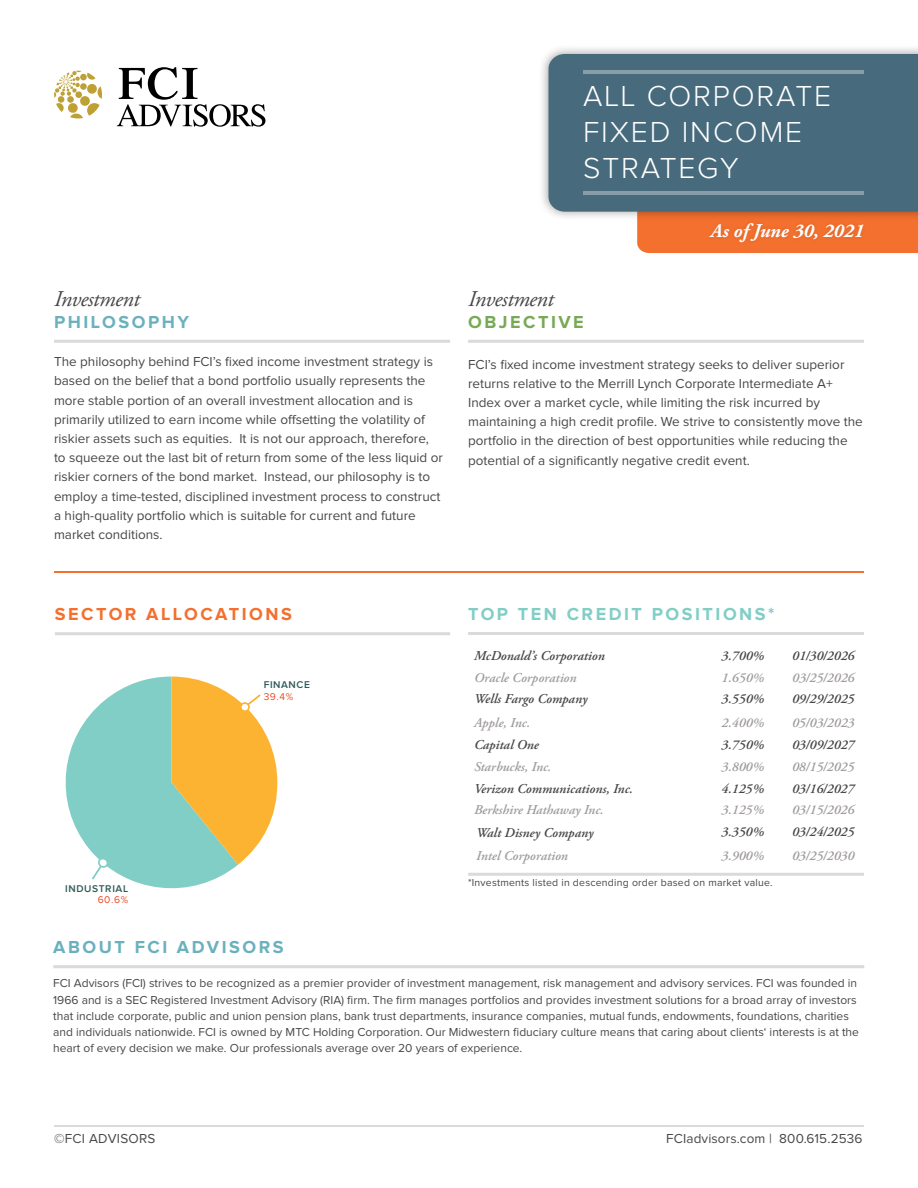
<style>
.page{position:relative;width:918px;height:1188px;background:#fff}
.page>*{position:absolute;margin:0;border:0;box-sizing:border-box;transform-origin:0 0}
.t1{font:300 30px/36px "Proxima Nova";letter-spacing:.06em;color:#fff}
.t2{font:italic 22.5px "Adobe Garamond Pro";letter-spacing:-.02em;color:#474748}
.t3{font:italic 700 19.5px "Adobe Garamond Pro";color:#fff}
.t4{font:700 18px "Proxima Nova";letter-spacing:.14em;color:#6bb1bd}
.t5{font:700 18px "Proxima Nova";letter-spacing:.14em;color:#81cec6}
.t6{font:700 18px "Proxima Nova";letter-spacing:.14em;color:#f3702e}
.t7{font:700 18px "Proxima Nova";letter-spacing:.14em;color:#77a956}
.t8{font:13.5px/19.2px "Proxima Nova";color:#474748}
.t9{font:italic 600 13.5px "Adobe Garamond Pro";color:#474748}
.t10{font:italic 600 13.5px "Adobe Garamond Pro";color:#a19d9c}
.t11{font:13.5px "Proxima Nova";letter-spacing:.02em;color:#474748}
.t12{font:12px/16.2px "Proxima Nova";color:#474748}
.t13{font:10.5px "Proxima Nova";letter-spacing:.02em;color:#474748}
.t14{font:600 10.2px "Proxima Nova";letter-spacing:.06em;color:#2d5b59}
.t15{font:10.2px "Proxima Nova";color:#e94b25}
</style>
<div class="page">
<hr style="left:54px;top:1125px;width:810px;height:2px;background:#dbd9d9">
<svg style="left:54px;top:71px;width:48px;height:47px"></svg>
<svg style="left:117px;top:67px;width:148px;height:60px"></svg>
<div style="left:637px;top:221px;width:281px;height:32px;background:#f3702e"></div>
<div style="left:707px;top:220px;width:160px;height:27px;background:#f06e2d"></div>
<div style="left:539px;top:44px;width:379px;height:177px;background:#000;opacity:.38"></div>
<div style="left:548px;top:54px;width:370px;height:158px;background:#476b7d"></div>
<hr style="left:54px;top:340px;width:396px;height:3px;background:#dbd9d9">
<hr style="left:468px;top:340px;width:396px;height:3px;background:#dbd9d9">
<hr style="left:468px;top:632px;width:396px;height:3px;background:#dbd9d9">
<hr style="left:468px;top:873px;width:396px;height:3px;background:#dbd9d9">
<svg style="left:65px;top:677px;width:212px;height:212px"></svg>
<hr style="left:55px;top:632px;width:395px;height:3px;background:#dbd9d9">
<hr style="left:53px;top:965px;width:811px;height:3px;background:#dbd9d9">
<hr style="left:54px;top:571px;width:810px;height:2px;background:#f3702e">
<hr style="left:583px;top:70px;width:281px;height:4px;background:#879eaa">
<hr style="left:583px;top:191px;width:281px;height:3px;background:#fff">
<h1 class="t1" style="left:583px;top:80px;width:249px">ALL CORPORATE<br>FIXED INCOME<br>STRATEGY</h1>
<h2 class="t2" style="left:54px;top:286px;width:87px">Investment</h2>
<h3 class="t4" style="left:54px;top:314px;width:137px">PHILOSOPHY</h3>
<p class="t8" style="left:54px;top:353px;width:390px">The philosophy behind FCI’s fixed income investment strategy is based on the belief that a bond portfolio usually represents the more stable portion of an overall investment allocation and is primarily utilized to earn income while offsetting the volatility of riskier assets such as equities. It is not our approach, therefore, to squeeze out the last bit of return from some of the less liquid or riskier corners of the bond market. Instead, our philosophy is to employ a time-tested, disciplined investment process to construct a high-quality portfolio which is suitable for current and future market conditions.</p>
<h3 class="t3" style="left:711px;top:219px;width:155px">As of June 30, 2021</h3>
<h2 class="t2" style="left:468px;top:286px;width:87px">Investment</h2>
<h3 class="t7" style="left:468px;top:314px;width:117px">OBJECTIVE</h3>
<p class="t8" style="left:468px;top:355px;width:396px">FCI’s fixed income investment strategy seeks to deliver superior returns relative to the Merrill Lynch Corporate Intermediate A+ Index over a market cycle, while limiting the risk incurred by maintaining a high credit profile. We strive to consistently move the portfolio in the direction of best opportunities while reducing the potential of a significantly negative credit event.</p>
<h3 class="t6" style="left:55px;top:606px;width:239px">SECTOR ALLOCATIONS</h3>
<p class="t14" style="left:65px;top:884px;width:64px">INDUSTRIAL</p>
<p class="t15" style="left:98px;top:895px;width:32px">60.6%</p>
<p class="t14" style="left:264px;top:680px;width:48px">FINANCE</p>
<p class="t15" style="left:264px;top:692px;width:31px">39.4%</p>
<h3 class="t5" style="left:468px;top:606px;width:308px">TOP TEN CREDIT POSITIONS*</h3>
<p class="t9" style="left:474px;top:648px;width:132px">McDonald’s Corporation</p>
<p class="t9" style="left:722px;top:648px;width:44px">3.700%</p>
<p class="t9" style="left:792px;top:648px;width:64px">01/30/2026</p>
<p class="t10" style="left:474px;top:670px;width:104px">Oracle Corporation</p>
<p class="t10" style="left:722px;top:670px;width:44px">1.650%</p>
<p class="t10" style="left:792px;top:670px;width:64px">03/25/2026</p>
<p class="t9" style="left:474px;top:691px;width:115px">Wells Fargo Company</p>
<p class="t9" style="left:722px;top:691px;width:44px">3.550%</p>
<p class="t9" style="left:792px;top:691px;width:64px">09/29/2025</p>
<p class="t10" style="left:474px;top:715px;width:58px">Apple, Inc.</p>
<p class="t10" style="left:722px;top:715px;width:44px">2.400%</p>
<p class="t10" style="left:792px;top:715px;width:64px">05/03/2023</p>
<p class="t9" style="left:474px;top:737px;width:66px">Capital One</p>
<p class="t9" style="left:722px;top:737px;width:44px">3.750%</p>
<p class="t9" style="left:792px;top:737px;width:64px">03/09/2027</p>
<p class="t10" style="left:474px;top:759px;width:79px">Starbucks, Inc.</p>
<p class="t10" style="left:722px;top:759px;width:44px">3.800%</p>
<p class="t10" style="left:792px;top:759px;width:64px">08/15/2025</p>
<p class="t9" style="left:474px;top:781px;width:160px">Verizon Communications, Inc.</p>
<p class="t9" style="left:722px;top:781px;width:44px">4.125%</p>
<p class="t9" style="left:792px;top:781px;width:64px">03/16/2027</p>
<p class="t10" style="left:474px;top:802px;width:131px">Berkshire Hathaway Inc.</p>
<p class="t10" style="left:722px;top:802px;width:44px">3.125%</p>
<p class="t10" style="left:792px;top:802px;width:64px">03/15/2026</p>
<p class="t9" style="left:476px;top:825px;width:119px">Walt Disney Company</p>
<p class="t9" style="left:722px;top:824px;width:44px">3.350%</p>
<p class="t9" style="left:792px;top:824px;width:64px">03/24/2025</p>
<p class="t10" style="left:476px;top:848px;width:93px">Intel Corporation</p>
<p class="t10" style="left:722px;top:848px;width:44px">3.900%</p>
<p class="t10" style="left:792px;top:848px;width:64px">03/25/2030</p>
<p class="t13" style="left:468px;top:878px;width:306px">*Investments listed in descending order based on market value.</p>
<h3 class="t4" style="left:53px;top:939px;width:232px">ABOUT FCI ADVISORS</h3>
<p class="t12" style="left:53px;top:976px;width:807px">FCI Advisors (FCI) strives to be recognized as a premier provider of investment management, risk management and advisory services. FCI was founded in 1966 and is a SEC Registered Investment Advisory (RIA) firm. The firm manages portfolios and provides investment solutions for a broad array of investors that include corporate, public and union pension plans, bank trust departments, insurance companies, mutual funds, endowments, foundations, charities and individuals nationwide. FCI is owned by MTC Holding Corporation. Our Midwestern fiduciary culture means that caring about clients‘ interests is at the heart of every decision we make. Our professionals average over 20 years of experience.</p>
<p class="t11" style="left:54px;top:1132px;width:103px">©FCI ADVISORS</p>
<p class="t8" style="left:666px;top:1129px;width:198px">FCIadvisors.com | 800.615.2536</p>
</div>
